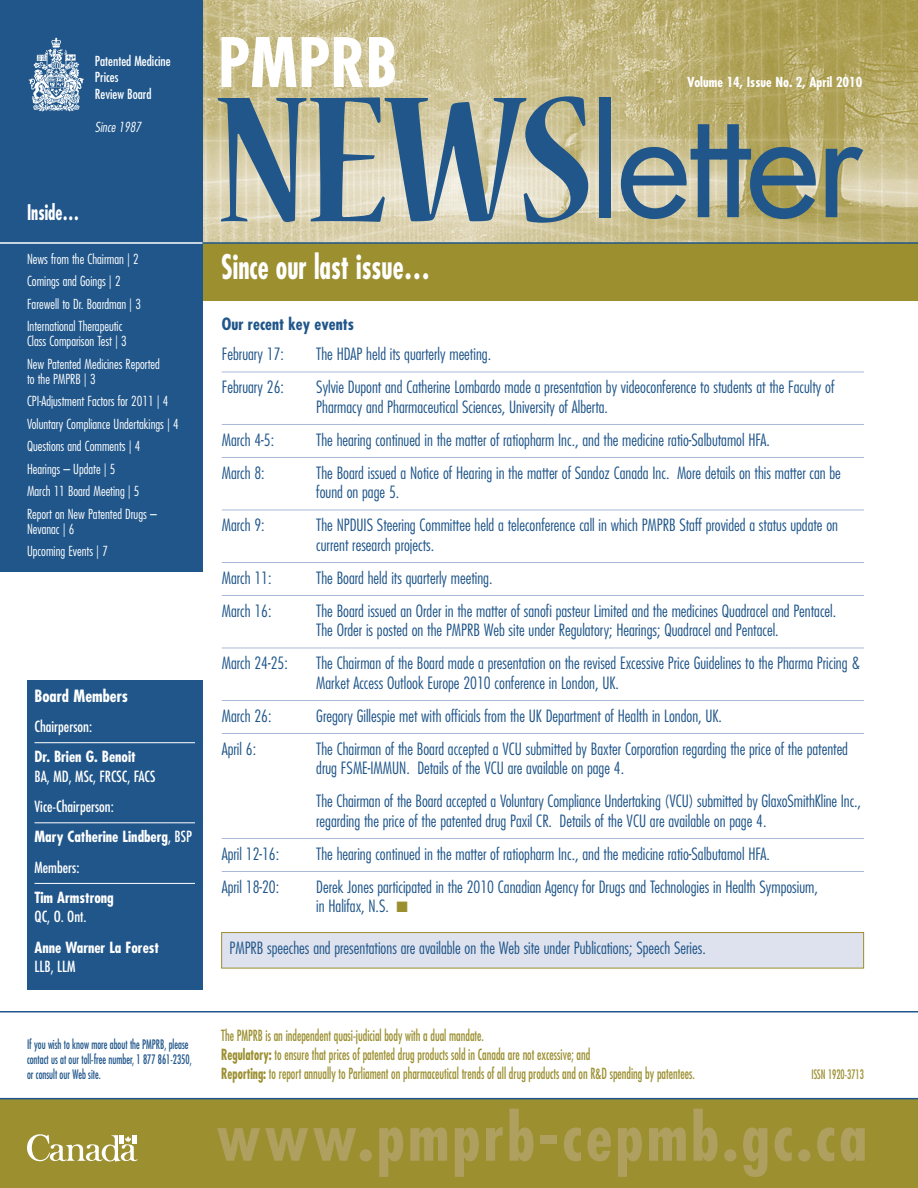
<style>
.page{position:relative;width:918px;height:1188px;background:#fff}
.page>*{position:absolute;margin:0;border:0;box-sizing:border-box;transform-origin:0 0}
.t1{font:700 condensed 199.8px "Nueva Std";color:#20568a}
.t2{font:145.5px "Futura LT";letter-spacing:-.035em;color:#20568a}
.t3{font:700 condensed 66.3px "Futura LT";color:#fff}
.t4{font:700 condensed 64.65px "Futura LT";letter-spacing:.05em;color:#afa05f}
.t5{font:700 condensed 33px "Futura LT";color:#fff;scale:.8 1}
.t6{font:700 condensed 21px "Futura LT";color:#fff;scale:.8 1}
.t7{font:300 condensed 16.5px/19.5px "Futura LT";color:#20568a}
.t8{font:700 condensed 16.5px "Futura LT";color:#20568a}
.t9{font:700 condensed 16.5px "Futura LT";color:#fff}
.t10{font:condensed 15px/18.6px "Futura LT";color:#9b8f30;scale:.8 1}
.t11{font:condensed 15px/30.3px "Futura LT";color:#fff}
.t12{font:700 condensed 15px "Futura LT";color:#fff}
.t13{font:300 condensed 13.5px/22.5px "Futura LT";color:#fff}
.t14{font:condensed 13.5px/16.5px "Futura LT";color:#fff}
.t15{font:700 condensed 13.5px "Futura LT";color:#fff}
.t16{font:italic 300 condensed 13.5px "Futura LT";color:#fff}
.t17{font:condensed 12.75px/15px "Futura LT";color:#20568a;scale:.8 1}
.t18{font:condensed 12.75px "Futura LT";color:#9b8f30;scale:.8 1}
.s1{font-weight:700}
.s2{color:#9b8f30}
</style>
<div class="page">
<div style="left:202px;top:243px;width:716px;height:57px;background:#9b8f30"></div>
<img style="left:202px;top:0;width:716px;height:242px">
<div style="left:0;top:0;width:202px;height:572px;background:#20568a"></div>
<div style="left:0;top:1098px;width:918px;height:90px;background:#9b8f30"></div>
<hr style="left:0;top:1098px;width:918px;height:1px;background:#20568a">
<img style="left:28px;top:37px;width:55px;height:75px">
<svg style="left:27px;top:1134px;width:111px;height:28px"></svg>
<hr style="left:202px;top:242px;width:716px;height:2px;background:#20568a">
<hr style="left:0;top:242px;width:202px;height:2px;background:#fff">
<hr style="left:0;top:1011px;width:918px;height:1px;background:#20568a">
<hr style="left:222px;top:372px;width:642px;height:1px;background:#a9b8d5">
<hr style="left:222px;top:424px;width:642px;height:1px;background:#a9b8d5">
<hr style="left:222px;top:457px;width:642px;height:1px;background:#a9b8d5">
<hr style="left:222px;top:510px;width:642px;height:1px;background:#a9b8d5">
<hr style="left:222px;top:562px;width:642px;height:1px;background:#a9b8d5">
<hr style="left:222px;top:595px;width:642px;height:1px;background:#a9b8d5">
<hr style="left:222px;top:648px;width:642px;height:1px;background:#a9b8d5">
<hr style="left:222px;top:700px;width:642px;height:1px;background:#a9b8d5">
<hr style="left:222px;top:733px;width:642px;height:1px;background:#a9b8d5">
<hr style="left:222px;top:838px;width:642px;height:1px;background:#a9b8d5">
<hr style="left:222px;top:871px;width:642px;height:1px;background:#a9b8d5">
<div style="left:27px;top:680px;width:175px;height:310px;background:#20568a"></div>
<hr style="left:34px;top:742px;width:161px;height:1px;background:#fff">
<hr style="left:34px;top:822px;width:161px;height:1px;background:#fff">
<hr style="left:34px;top:883px;width:161px;height:1px;background:#fff">
<div style="left:222px;top:933px;width:641px;height:35px;background:#dee2ee"></div>
<div style="left:221px;top:932px;width:643px;height:36px;border:1px solid #9b8f30"></div>
<p class="t14" style="left:95px;top:53px;width:77px">Patented Medicine<br>Prices<br>Review Board</p>
<p class="t16" style="left:95px;top:121px;width:48px">Since 1987</p>
<p class="t6" style="left:27px;top:203px;width:67px">Inside…</p>
<p class="t13" style="left:27px;top:248px;width:116px">News from the Chairman | 2<br>Comings and Goings | 2<br>Farewell to Dr. Boardman | 3<br>International Therapeutic</p>
<p class="t13" style="left:27px;top:331px;width:134px">Class Comparison Test | 3<br>New Patented Medicines Reported</p>
<p class="t13" style="left:27px;top:368px;width:153px">to the PMPRB | 3<br>CPI-Adjustment Factors for 2011 | 4<br>Voluntary Compliance Undertakings | 4<br>Questions and Comments | 4<br>Hearings – Update | 5<br>March 11 Board Meeting | 5<br>Report on New Patented Drugs –</p>
<p class="t13" style="left:27px;top:518px;width:82px">Nevanac | 6<br>Upcoming Events | 7</p>
<p class="t9" style="left:34px;top:688px;width:95px">Board Members</p>
<p class="t11" style="left:34px;top:712px;width:59px">Chairperson:</p>
<p class="t12" style="left:34px;top:750px;width:103px">Dr. Brien G. Benoit</p>
<p class="t11" style="left:34px;top:762px;width:159px">BA, MD, MSc, FRCSC, FACS<br>Vice-Chairperson:<br><span class="s1">Mary Catherine Lindberg</span>, BSP<br>Members:</p>
<p class="t12" style="left:34px;top:891px;width:81px">Tim Armstrong</p>
<p class="t11" style="left:34px;top:903px;width:54px">QC, O. Ont.</p>
<p class="t12" style="left:34px;top:941px;width:126px">Anne Warner La Forest</p>
<p class="t11" style="left:34px;top:952px;width:43px">LLB, LLM</p>
<p class="t17" style="left:27px;top:1038px;width:207px">If you wish to know more about the PMPRB, please contact us at our toll-free number, 1 877 861-2350, or consult our Web site.</p>
<h3 class="t3" style="left:218px;top:34px;width:181px">PMPRB</h3>
<h1 class="t1" style="left:216px;top:35px;width:381px">NEWS</h1>
<p class="t15" style="left:687px;top:76px;width:177px">Volume 14, Issue No. 2, April 2010</p>
<h2 class="t2" style="left:588px;top:97px;width:277px">letter</h2>
<h3 class="t5" style="left:221px;top:253px;width:263px">Since our last issue…</h3>
<p class="t8" style="left:222px;top:317px;width:134px">Our recent key events</p>
<p class="t7" style="left:222px;top:346px;width:64px">February 17:</p>
<p class="t7" style="left:316px;top:346px;width:176px">The HDAP held its quarterly meeting.</p>
<p class="t7" style="left:222px;top:379px;width:64px">February 26:</p>
<p class="t7" style="left:316px;top:379px;width:520px">Sylvie Dupont and Catherine Lombardo made a presentation by videoconference to students at the Faculty of<br>Pharmacy and Pharmaceutical Sciences, University of Alberta.</p>
<p class="t7" style="left:222px;top:431px;width:54px">March 4-5:</p>
<p class="t7" style="left:316px;top:431px;width:455px">The hearing continued in the matter of ratiopharm Inc., and the medicine ratio-Salbutamol HFA.</p>
<p class="t7" style="left:222px;top:464px;width:44px">March 8:</p>
<p class="t7" style="left:316px;top:464px;width:526px">The Board issued a Notice of Hearing in the matter of Sandoz Canada Inc. More details on this matter can be found on page 5.</p>
<p class="t7" style="left:222px;top:517px;width:44px">March 9:</p>
<p class="t7" style="left:316px;top:517px;width:523px">The NPDUIS Steering Committee held a teleconference call in which PMPRB Staff provided a status update on current research projects.</p>
<p class="t7" style="left:222px;top:569px;width:51px">March 11:</p>
<p class="t7" style="left:316px;top:569px;width:178px">The Board held its quarterly meeting.</p>
<p class="t7" style="left:222px;top:602px;width:51px">March 16:</p>
<p class="t7" style="left:316px;top:602px;width:522px">The Board issued an Order in the matter of sanofi pasteur Limited and the medicines Quadracel and Pentacel.<br>The Order is posted on the PMPRB Web site under Regulatory; Hearings; Quadracel and Pentacel.</p>
<p class="t7" style="left:222px;top:655px;width:68px">March 24-25:</p>
<p class="t7" style="left:316px;top:655px;width:545px">The Chairman of the Board made a presentation on the revised Excessive Price Guidelines to the Pharma Pricing &amp;<br>Market Access Outlook Europe 2010 conference in London, UK.</p>
<p class="t7" style="left:222px;top:707px;width:51px">March 26:</p>
<p class="t7" style="left:316px;top:707px;width:407px">Gregory Gillespie met with officials from the UK Department of Health in London, UK.</p>
<p class="t7" style="left:222px;top:740px;width:36px">April 6:</p>
<p class="t7" style="left:316px;top:740px;width:533px">The Chairman of the Board accepted a VCU submitted by Baxter Corporation regarding the price of the patented drug FSME-IMMUN. Details of the VCU are available on page 4.</p>
<p class="t7" style="left:316px;top:793px;width:546px">The Chairman of the Board accepted a Voluntary Compliance Undertaking (VCU) submitted by GlaxoSmithKline Inc., regarding the price of the patented drug Paxil CR. Details of the VCU are available on page 4.</p>
<p class="t7" style="left:222px;top:845px;width:59px">April 12-16:</p>
<p class="t7" style="left:316px;top:845px;width:455px">The hearing continued in the matter of ratiopharm Inc., and the medicine ratio-Salbutamol HFA.</p>
<p class="t7" style="left:222px;top:878px;width:59px">April 18-20:</p>
<p class="t7" style="left:316px;top:878px;width:503px">Derek Jones participated in the 2010 Canadian Agency for Drugs and Technologies in Health Symposium, in Halifax, N.S. <span class="s2">■</span></p>
<p class="t7" style="left:230px;top:939px;width:478px">PMPRB speeches and presentations are available on the Web site under Publications; Speech Series.</p>
<p class="t10" style="left:221px;top:1027px;width:594px">The PMPRB is an independent quasi-judicial body with a dual mandate.<br><span class="s1">Regulatory:</span> to ensure that prices of patented drug products sold in Canada are not excessive; and<br><span class="s1">Reporting:</span> to report annually to Parliament on pharmaceutical trends of all drug products and on R&amp;D spending by patentees.</p>
<p class="t18" style="left:811px;top:1068px;width:67px">ISSN 1920-3713</p>
<h3 class="t4" style="left:216px;top:1109px;width:652px">www.pmprb-cepmb.gc.ca</h3>
</div>
